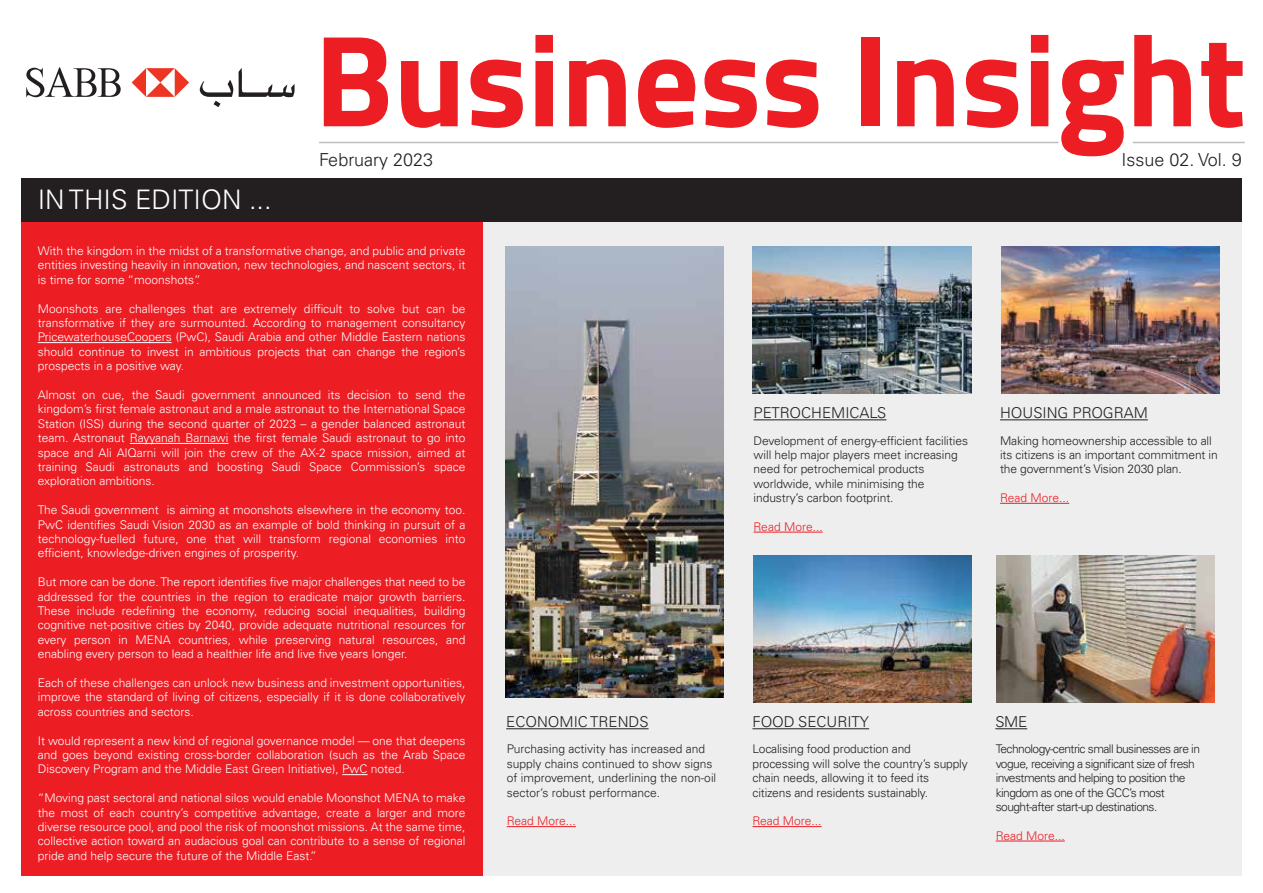
<style>
.page{position:relative;width:1263px;height:893px;background:#fff}
.page>*{position:absolute;margin:0;border:0;box-sizing:border-box;transform-origin:0 0}
.t1{font:300 27px "Univers LT Pro 45";color:#fff}
.t2{font:300 18px "Univers LT Pro 45";color:#231f20}
.t3{font:300 15px "Univers LT Pro 45";color:#231f20}
.t4{font:300 12px/14.4px "Univers LT Pro 45";color:#fff;text-align:justify}
.t5{font:300 12px/14.4px "Univers LT Pro 45";letter-spacing:-.01em;color:#231f20}
.t6{font:300 12px/14.4px "Univers LT Pro 45";letter-spacing:-.045em;color:#231f20}
.t7{font:300 12px "Univers LT Pro 45";color:#ed1d24}
</style>
<div class="page">
<div style="left:21px;top:222px;width:1221px;height:654px;background:#eee"></div>
<div style="left:21px;top:222px;width:462px;height:654px;background:#ed1d24"></div>
<div style="left:21px;top:178px;width:1221px;height:44px;background:#231f20"></div>
<hr style="left:506px;top:728px;width:142px;height:1px;background:#231f20">
<hr style="left:507px;top:826px;width:69px;height:1px;background:#ed1d24">
<img style="left:753px;top:246px;width:218px;height:147px">
<img style="left:1001px;top:246px;width:218px;height:147px">
<img style="left:506px;top:246px;width:218px;height:452px">
<img style="left:996px;top:555px;width:218px;height:147px">
<hr style="left:995px;top:728px;width:32px;height:1px;background:#231f20">
<hr style="left:996px;top:841px;width:69px;height:1px;background:#ed1d24">
<img style="left:754px;top:555px;width:218px;height:147px">
<hr style="left:753px;top:532px;width:70px;height:1px;background:#ed1d24">
<hr style="left:752px;top:728px;width:117px;height:1px;background:#231f20">
<hr style="left:753px;top:419px;width:133px;height:1px;background:#231f20">
<hr style="left:752px;top:826px;width:70px;height:1px;background:#ed1d24">
<hr style="left:1000px;top:419px;width:148px;height:1px;background:#231f20">
<hr style="left:1000px;top:503px;width:69px;height:1px;background:#ed1d24">
<hr style="left:319px;top:142px;width:739px;height:1px;background:#bcbec0">
<hr style="left:1133px;top:142px;width:112px;height:1px;background:#bcbec0">
<hr style="left:38px;top:342px;width:134px;height:1px;background:#fff">
<hr style="left:130px;top:443px;width:98px;height:1px;background:#fff">
<svg style="left:342px;top:774px;width:26px;height:1px"></svg>
<svg style="left:324px;top:38px;width:64px;height:88px"></svg>
<svg style="left:401px;top:61px;width:57px;height:67px"></svg>
<svg style="left:470px;top:60px;width:53px;height:68px"></svg>
<svg style="left:535px;top:35px;width:18px;height:91px;background:#ef373d"></svg>
<svg style="left:569px;top:59px;width:57px;height:67px"></svg>
<svg style="left:638px;top:59px;width:57px;height:69px"></svg>
<svg style="left:704px;top:60px;width:53px;height:68px"></svg>
<svg style="left:766px;top:60px;width:52px;height:68px"></svg>
<div style="left:861px;top:38px;width:18px;height:88px;background:#ed1d24"></div>
<svg style="left:897px;top:59px;width:57px;height:67px"></svg>
<svg style="left:966px;top:60px;width:52px;height:68px"></svg>
<svg style="left:1031px;top:35px;width:17px;height:91px;background:#ee3138"></svg>
<svg style="left:1061px;top:60px;width:63px;height:96px"></svg>
<svg style="left:1134px;top:35px;width:57px;height:91px"></svg>
<svg style="left:1201px;top:43px;width:42px;height:85px"></svg>
<svg style="left:132px;top:68px;width:57px;height:29px"></svg>
<svg style="left:26px;top:67px;width:95px;height:30px"></svg>
<svg style="left:200px;top:68px;width:95px;height:39px"></svg>
<h1 class="t1" style="left:38px;top:182px;width:235px">IN THIS EDITION ...</h1>
<h2 class="t2" style="left:319px;top:148px;width:116px">February 2023</h2>
<h2 class="t2" style="left:1121px;top:148px;width:122px">Issue 02. Vol. 9</h2>
<p class="t4" style="left:38px;top:243px;width:429px">With the kingdom in the midst of a transformative change, and public and private entities investing heavily in innovation, new technologies, and nascent sectors, it is time for some “moonshots”.</p>
<p class="t4" style="left:38px;top:301px;width:429px">Moonshots are challenges that are extremely difficult to solve but can be transformative if they are surmounted. According to management consultancy PricewaterhouseCoopers (PwC), Saudi Arabia and other Middle Eastern nations should continue to invest in ambitious projects that can change the region’s prospects in a positive way.</p>
<p class="t4" style="left:38px;top:387px;width:429px">Almost on cue, the Saudi government announced its decision to send the kingdom’s first female astronaut and a male astronaut to the International Space Station (ISS) during the second quarter of 2023 – a gender balanced astronaut team. Astronaut Rayyanah Barnawi the first female Saudi astronaut to go into space and Ali AlQarni will join the crew of the AX-2 space mission, aimed at training Saudi astronauts and boosting Saudi Space Commission’s space exploration ambitions.</p>
<p class="t4" style="left:38px;top:502px;width:429px">The Saudi government is aiming at moonshots elsewhere in the economy too.<br>PwC identifies Saudi Vision 2030 as an example of bold thinking in pursuit of a technology-fuelled future, one that will transform regional economies into efficient, knowledge-driven engines of prosperity.</p>
<p class="t4" style="left:38px;top:574px;width:429px">But more can be done. The report identifies five major challenges that need to be addressed for the countries in the region to eradicate major growth barriers.<br>These include redefining the economy, reducing social inequalities, building cognitive net-positive cities by 2040, provide adequate nutritional resources for every person in MENA countries, while preserving natural resources, and enabling every person to lead a healthier life and live five years longer.</p>
<p class="t4" style="left:38px;top:675px;width:429px">Each of these challenges can unlock new business and investment opportunities, improve the standard of living of citizens, especially if it is done collaboratively across countries and sectors.</p>
<p class="t4" style="left:38px;top:733px;width:429px">It would represent a new kind of regional governance model — one that deepens and goes beyond existing cross-border collaboration (such as the Arab Space Discovery Program and the Middle East Green Initiative), PwC noted.</p>
<p class="t4" style="left:38px;top:790px;width:429px">“Moving past sectoral and national silos would enable Moonshot MENA to make the most of each country’s competitive advantage, create a larger and more diverse resource pool, and pool the risk of moonshot missions. At the same time, collective action toward an audacious goal can contribute to a sense of regional pride and help secure the future of the Middle East.”</p>
<p class="t3" style="left:753px;top:403px;width:134px">PETROCHEMICALS</p>
<p class="t5" style="left:753px;top:433px;width:216px">Development of energy-efficient facilities will help major players meet increasing need for petrochemical products worldwide, while minimising the industry’s carbon footprint.</p>
<p class="t7" style="left:753px;top:519px;width:71px">Read More...</p>
<p class="t3" style="left:1000px;top:403px;width:149px">HOUSING PROGRAM</p>
<p class="t5" style="left:1000px;top:433px;width:219px">Making homeownership accessible to all its citizens is an important commitment in the government’s Vision 2030 plan.</p>
<p class="t7" style="left:1000px;top:490px;width:71px">Read More...</p>
<p class="t3" style="left:506px;top:712px;width:144px">ECONOMIC TRENDS</p>
<p class="t5" style="left:507px;top:742px;width:211px">Purchasing activity has increased and supply chains continued to show signs of improvement, underlining the non-oil sector’s robust performance.</p>
<p class="t7" style="left:507px;top:813px;width:71px">Read More...</p>
<p class="t3" style="left:752px;top:712px;width:118px">FOOD SECURITY</p>
<p class="t5" style="left:752px;top:742px;width:217px">Localising food production and processing will solve the country’s supply chain needs, allowing it to feed its citizens and residents sustainably.</p>
<p class="t7" style="left:752px;top:813px;width:71px">Read More...</p>
<p class="t3" style="left:995px;top:712px;width:34px">SME</p>
<p class="t6" style="left:996px;top:742px;width:206px">Technology-centric small businesses are in vogue, receiving a significant size of fresh investments and helping to position the kingdom as one of the GCC’s most sought-after start-up destinations.</p>
<p class="t7" style="left:996px;top:828px;width:71px">Read More...</p>
</div>
